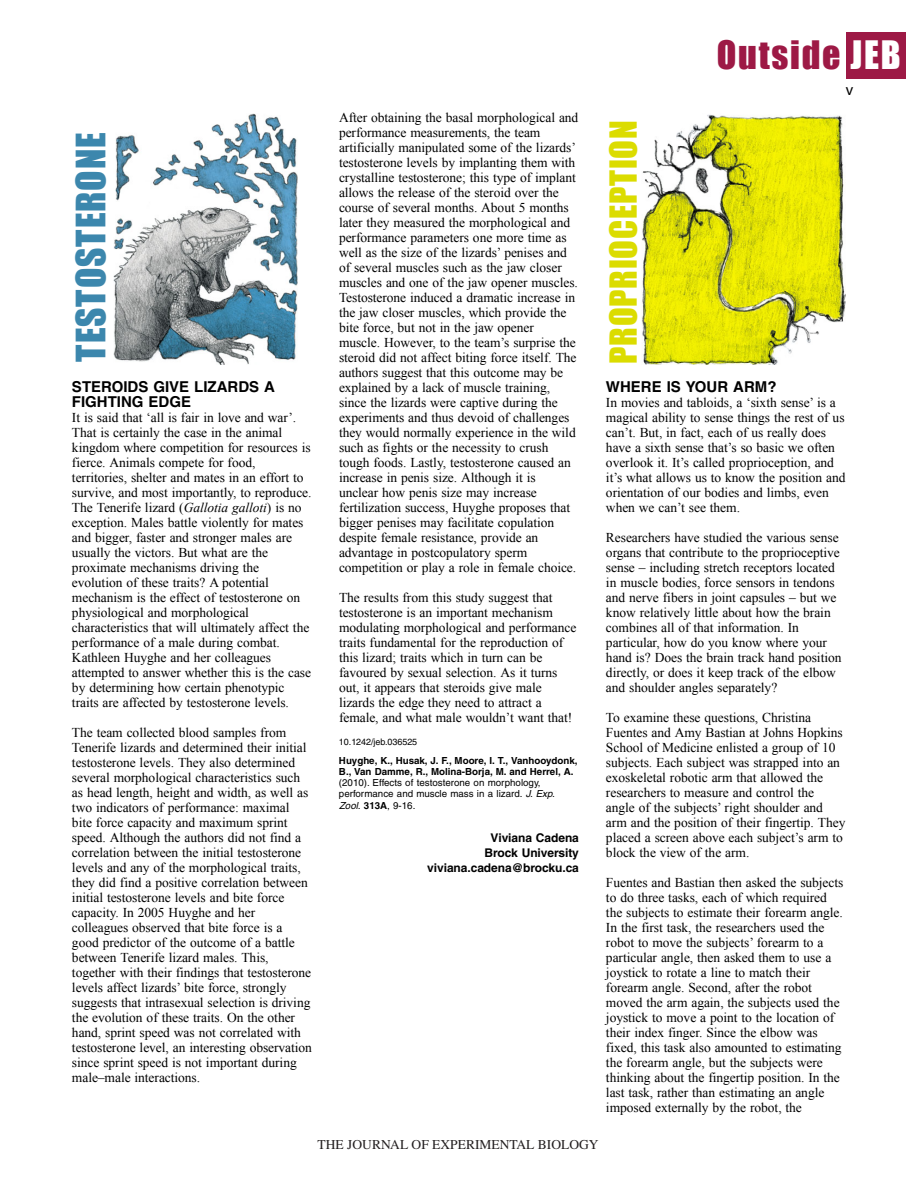
<style>
.page{position:relative;width:918px;height:1188px;background:#fff}
.page>*{position:absolute;margin:0;border:0;box-sizing:border-box;transform-origin:0 0}
.t1{font:37.5px "Impact";letter-spacing:.025em;color:#3c87ad}
.t2{font:36px "Impact";letter-spacing:.05em;color:#9d1945}
.t3{font:34.5px "Impact";letter-spacing:.02em;color:#dbdc00}
.t4{font:700 15px/15px "Helvetica";color:#000}
.t5{font:15px "Helvetica";color:#000}
.t6{font:13.5px/15px "Times New Roman";letter-spacing:-.005em;color:#000}
.t7{font:13.5px "Times";color:#231f20}
.t8{font:700 12px/15px "Helvetica";letter-spacing:-.005em;color:#000;text-align:right}
.t9{font:9.75px/11.2px "Helvetica";color:#000}
.t10{font:700 9.75px/11.2px "Helvetica";color:#000}
.t11{font:9px "Helvetica";letter-spacing:-.005em;color:#000}
.s1{color:#fff}
.s2{font-style:italic}
.s3{font-weight:700}
</style>
<div class="page">
<div style="left:846px;top:32px;width:60px;height:46px;background:#9d1945"></div>
<img style="left:113px;top:113px;width:185px;height:252px">
<img style="left:641px;top:115px;width:205px;height:250px">
<h2 class="t2" style="left:717px;top:33px;width:185px">Outside <span class="s1">JEB</span></h2>
<p class="t5" style="left:846px;top:84px;width:9px">v</p>
<p class="t6" style="left:339px;top:110px;width:241px">After obtaining the basal morphological and performance measurements, the team artificially manipulated some of the lizards’ testosterone levels by implanting them with crystalline testosterone; this type of implant allows the release of the steroid over the course of several months. About 5 months later they measured the morphological and performance parameters one more time as well as the size of the lizards’ penises and of several muscles such as the jaw closer muscles and one of the jaw opener muscles.<br>Testosterone induced a dramatic increase in the jaw closer muscles, which provide the bite force, but not in the jaw opener muscle. However, to the team’s surprise the steroid did not affect biting force itself. The authors suggest that this outcome may be explained by a lack of muscle training, since the lizards were captive during the experiments and thus devoid of challenges they would normally experience in the wild such as fights or the necessity to crush tough foods. Lastly, testosterone caused an increase in penis size. Although it is unclear how penis size may increase fertilization success, Huyghe proposes that bigger penises may facilitate copulation despite female resistance, provide an advantage in postcopulatory sperm competition or play a role in female choice.</p>
<p class="t6" style="left:339px;top:590px;width:239px">The results from this study suggest that testosterone is an important mechanism modulating morphological and performance traits fundamental for the reproduction of this lizard; traits which in turn can be favoured by sexual selection. As it turns out, it appears that steroids give male lizards the edge they need to attract a female, and what male wouldn’t want that!</p>
<p class="t11" style="left:339px;top:738px;width:80px">10.1242/jeb.036525</p>
<p class="t10" style="left:339px;top:755px;width:240px">Huyghe, K., Husak, J. F., Moore, I. T., Vanhooydonk,<br>B., Van Damme, R., Molina-Borja, M. and Herrel, A.</p>
<p class="t9" style="left:339px;top:778px;width:219px">(2010). Effects of testosterone on morphology, performance and muscle mass in a lizard. <span class="s2">J. Exp.<br>Zool.</span> <span class="s3">313A</span>, 9-16.</p>
<p class="t8" style="left:427px;top:832px;width:153px">Viviana Cadena<br>Brock University viviana.cadena@brocku.ca</p>
<h1 class="t1" style="left:79px;top:362px;width:231px;rotate:-90deg">TESTOSTERONE</h1>
<h3 class="t3" style="left:612px;top:364px;width:245px;rotate:-90deg">PROPRIOCEPTION</h3>
<p class="t4" style="left:72px;top:381px;width:205px">STEROIDS GIVE LIZARDS A<br>FIGHTING EDGE</p>
<p class="t6" style="left:72px;top:410px;width:241px">It is said that ‘all is fair in love and war’.<br>That is certainly the case in the animal kingdom where competition for resources is fierce. Animals compete for food, territories, shelter and mates in an effort to survive, and most importantly, to reproduce.<br>The Tenerife lizard (<span class="s2">Gallotia galloti</span>) is no exception. Males battle violently for mates and bigger, faster and stronger males are usually the victors. But what are the proximate mechanisms driving the evolution of these traits? A potential mechanism is the effect of testosterone on physiological and morphological characteristics that will ultimately affect the performance of a male during combat.<br>Kathleen Huyghe and her colleagues attempted to answer whether this is the case by determining how certain phenotypic traits are affected by testosterone levels.</p>
<p class="t6" style="left:72px;top:725px;width:242px">The team collected blood samples from Tenerife lizards and determined their initial testosterone levels. They also determined several morphological characteristics such as head length, height and width, as well as two indicators of performance: maximal bite force capacity and maximum sprint speed. Although the authors did not find a correlation between the initial testosterone levels and any of the morphological traits, they did find a positive correlation between initial testosterone levels and bite force capacity. In 2005 Huyghe and her colleagues observed that bite force is a good predictor of the outcome of a battle between Tenerife lizard males. This, together with their findings that testosterone levels affect lizards’ bite force, strongly suggests that intrasexual selection is driving the evolution of these traits. On the other hand, sprint speed was not correlated with testosterone level, an interesting observation since sprint speed is not important during male–male interactions.</p>
<p class="t4" style="left:606px;top:381px;width:172px">WHERE IS YOUR ARM?</p>
<p class="t6" style="left:606px;top:395px;width:241px">In movies and tabloids, a ‘sixth sense’ is a magical ability to sense things the rest of us can’t. But, in fact, each of us really does have a sixth sense that’s so basic we often overlook it. It’s called proprioception, and it’s what allows us to know the position and orientation of our bodies and limbs, even when we can’t see them.</p>
<p class="t6" style="left:606px;top:530px;width:237px">Researchers have studied the various sense organs that contribute to the proprioceptive sense – including stretch receptors located in muscle bodies, force sensors in tendons and nerve fibers in joint capsules – but we know relatively little about how the brain combines all of that information. In particular, how do you know where your hand is? Does the brain track hand position directly, or does it keep track of the elbow and shoulder angles separately?</p>
<p class="t6" style="left:606px;top:710px;width:241px">To examine these questions, Christina Fuentes and Amy Bastian at Johns Hopkins School of Medicine enlisted a group of 10 subjects. Each subject was strapped into an exoskeletal robotic arm that allowed the researchers to measure and control the angle of the subjects’ right shoulder and arm and the position of their fingertip. They placed a screen above each subject’s arm to block the view of the arm.</p>
<p class="t6" style="left:606px;top:875px;width:239px">Fuentes and Bastian then asked the subjects to do three tasks, each of which required the subjects to estimate their forearm angle.<br>In the first task, the researchers used the robot to move the subjects’ forearm to a particular angle, then asked them to use a joystick to rotate a line to match their forearm angle. Second, after the robot moved the arm again, the subjects used the joystick to move a point to the location of their index finger. Since the elbow was fixed, this task also amounted to estimating the forearm angle, but the subjects were thinking about the fingertip position. In the last task, rather than estimating an angle imposed externally by the robot, the</p>
<p class="t7" style="left:318px;top:1137px;width:282px">THE JOURNAL OF EXPERIMENTAL BIOLOGY</p>
</div>
